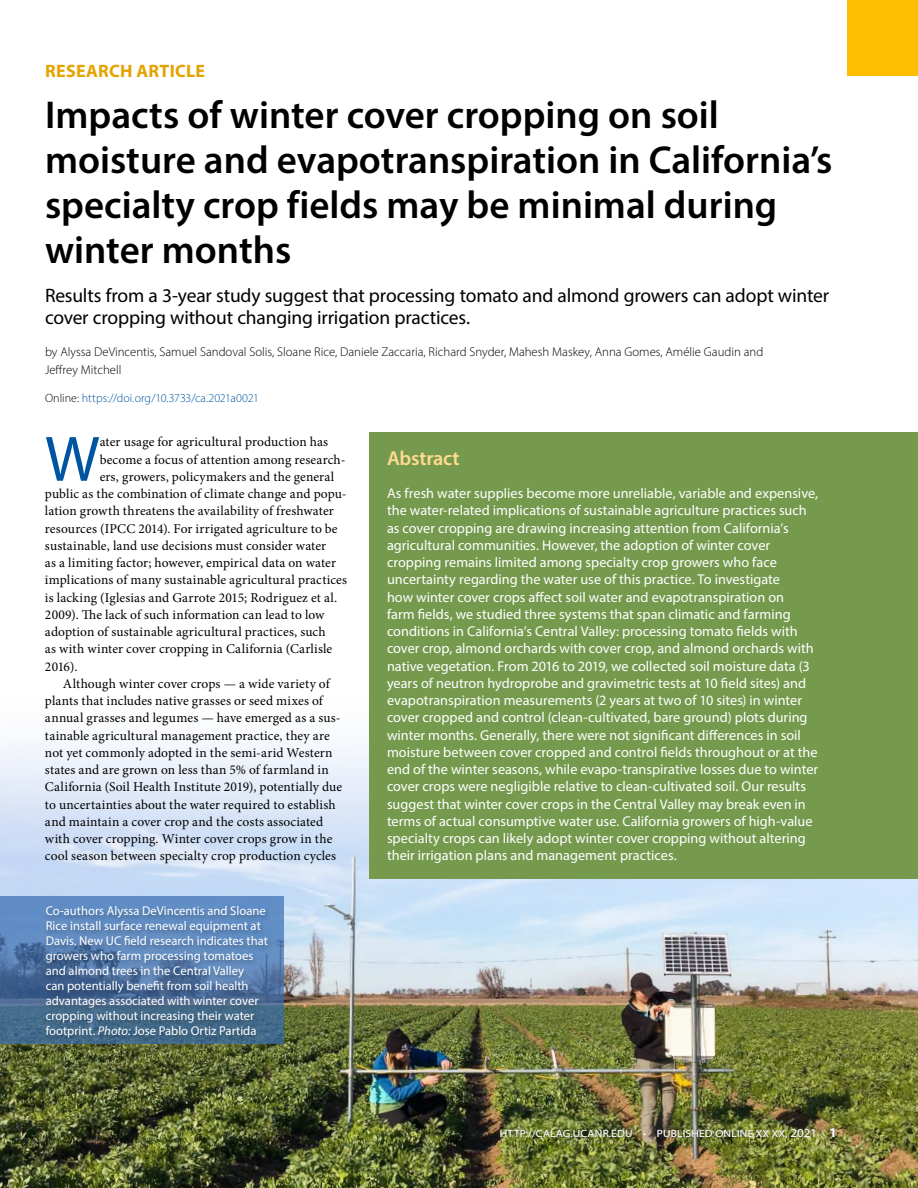
<style>
.page{position:relative;width:918px;height:1188px;background:#fff}
.page>*{position:absolute;margin:0;border:0;box-sizing:border-box;transform-origin:0 0}
.t1{font:64.65px "Myriad Pro";color:#0055a2}
.t2{font:600 39px/45px "Myriad Pro";color:#000}
.t3{font:600 20.25px "Myriad Pro";letter-spacing:-.01em;color:#ffdb8f}
.t4{font:19.5px/22.5px "Myriad Pro";letter-spacing:-.01em;color:#000}
.t5{font:700 18px "Myriad Pro";letter-spacing:.015em;color:#e4a300}
.t6{font:14.25px/17.2px "Myriad Pro";color:#fff}
.t7{font:13.5px "Minion Pro";letter-spacing:.01em;color:#000}
.t8{font:12.75px/15px "Myriad Pro";color:#fff}
.t9{font:300 12.75px/18px "Myriad Pro";color:#000}
.t10{font:300 12px "Myriad Pro";color:#0055a2}
.t11{font:semi-expanded 10.5px "Myriad Pro";letter-spacing:.02em;color:#fff}
.s1{color:#000}
.s2{font-style:italic}
.s3{color:#7e817b}
.s4{font-size:12px;color:#7e817b}
.s5{font-weight:900;font-stretch:normal;font-size:13.5px;color:#000}
</style>
<div class="page">
<img style="left:0;top:743px;width:918px;height:445px">
<svg style="left:0;top:896px;width:284px;height:148px;background:#527aaa"></svg>
<div style="left:43px;top:904px;width:231px;height:141px;background:#000;opacity:.35"></div>
<div style="left:847px;top:0;width:71px;height:76px;background:#fdbd00"></div>
<div style="left:369px;top:432px;width:549px;height:446px;background:#759a4e"></div>
<p class="t5" style="left:45px;top:59px;width:161px">RESEARCH ARTICLE</p>
<h2 class="t2" style="left:45px;top:91px;width:789px">Impacts of winter cover cropping on soil moisture and evapotranspiration in California’s specialty crop fields may be minimal during winter months</h2>
<h3 class="t4" style="left:45px;top:283px;width:786px">Results from a 3-year study suggest that processing tomato and almond growers can adopt winter cover cropping without changing irrigation practices.</h3>
<p class="t9" style="left:45px;top:342px;width:720px">by Alyssa DeVincentis, Samuel Sandoval Solis, Sloane Rice, Daniele Zaccaria, Richard Snyder, Mahesh Maskey, Anna Gomes, Amélie Gaudin and<br>Jeffrey Mitchell</p>
<p class="t10" style="left:45px;top:391px;width:215px"><span class="s1">Online:</span> https://doi.org/10.3733/ca.2021a0021</p>
<h1 class="t1" style="left:45px;top:419px;width:56px">W</h1>
<p class="t7" style="left:100px;top:433px;width:230px">ater usage for agricultural production has</p>
<h3 class="t3" style="left:387px;top:446px;width:74px">Abstract</h3>
<p class="t6" style="left:387px;top:484px;width:433px">As fresh water supplies become more unreliable, variable and expensive, the water-related implications of sustainable agriculture practices such as cover cropping are drawing increasing attention from California’s agricultural communities. However, the adoption of winter cover cropping remains limited among specialty crop growers who face uncertainty regarding the water use of this practice. To investigate<br>how winter cover crops affect soil water and evapotranspiration on<br>farm fields, we studied three systems that span climatic and farming conditions in California’s Central Valley: processing tomato fields with cover crop, almond orchards with cover crop, and almond orchards with native vegetation. From 2016 to 2019, we collected soil moisture data (3 years of neutron hydroprobe and gravimetric tests at 10 field sites) and evapotranspiration measurements (2 years at two of 10 sites) in winter cover cropped and control (clean-cultivated, bare ground) plots during winter months. Generally, there were not significant differences in soil moisture between cover cropped and control fields throughout or at the end of the winter seasons, while evapo-transpirative losses due to winter cover crops were negligible relative to clean-cultivated soil. Our results suggest that winter cover crops in the Central Valley may break even in terms of actual consumptive water use. California growers of high-value specialty crops can likely adopt winter cover cropping without altering their irrigation plans and management practices.</p>
<p class="t7" style="left:100px;top:450px;width:247px">become a focus of attention among research-</p>
<p class="t7" style="left:100px;top:467px;width:236px">ers, growers, policymakers and the general</p>
<p class="t7" style="left:45px;top:485px;width:303px">public as the combination of climate change and popu-</p>
<p class="t7" style="left:45px;top:502px;width:290px">lation growth threatens the availability of freshwater</p>
<p class="t7" style="left:45px;top:519px;width:294px">resources (IPCC 2014). For irrigated agriculture to be</p>
<p class="t7" style="left:45px;top:536px;width:283px">sustainable, land use decisions must consider water</p>
<p class="t7" style="left:45px;top:554px;width:293px">as a limiting factor; however, empirical data on water</p>
<p class="t7" style="left:45px;top:571px;width:304px">implications of many sustainable agricultural practices</p>
<p class="t7" style="left:45px;top:588px;width:294px">is lacking (Iglesias and Garrote 2015; Rodriguez et al.</p>
<p class="t7" style="left:45px;top:605px;width:281px">2009). The lack of such information can lead to low</p>
<p class="t7" style="left:45px;top:623px;width:282px">adoption of sustainable agricultural practices, such</p>
<p class="t7" style="left:45px;top:640px;width:289px">as with winter cover cropping in California (Carlisle</p>
<p class="t7" style="left:45px;top:657px;width:34px">2016).</p>
<p class="t7" style="left:63px;top:674px;width:268px">Although winter cover crops — a wide variety of</p>
<p class="t7" style="left:45px;top:692px;width:279px">plants that includes native grasses or seed mixes of</p>
<p class="t7" style="left:45px;top:709px;width:297px">annual grasses and legumes — have emerged as a sus-</p>
<p class="t7" style="left:45px;top:726px;width:286px">tainable agricultural management practice, they are</p>
<p class="t7" style="left:45px;top:743px;width:289px">not yet commonly adopted in the semi-arid Western</p>
<p class="t7" style="left:45px;top:761px;width:285px">states and are grown on less than 5% of farmland in</p>
<p class="t7" style="left:45px;top:778px;width:299px">California (Soil Health Institute 2019), potentially due</p>
<p class="t7" style="left:45px;top:795px;width:292px">to uncertainties about the water required to establish</p>
<p class="t7" style="left:45px;top:812px;width:280px">and maintain a cover crop and the costs associated</p>
<p class="t7" style="left:45px;top:830px;width:289px">with cover cropping. Winter cover crops grow in the</p>
<p class="t7" style="left:45px;top:847px;width:293px">cool season between specialty crop production cycles</p>
<p class="t8" style="left:46px;top:903px;width:224px">Co-authors Alyssa DeVincentis and Sloane Rice install surface renewal equipment at Davis. New UC field research indicates that growers who farm processing tomatoes and almond trees in the Central Valley<br>can potentially benefit from soil health advantages associated with winter cover cropping without increasing their water footprint. <span class="s2">Photo:</span> Jose Pablo Ortiz Partida</p>
<p class="t11" style="left:500px;top:1127px;width:148px">HTTP://CALAG.UCANR.EDU <span class="s3">•</span></p>
<p class="t11" style="left:657px;top:1127px;width:182px">PUBLISHED ONLINE XX XX<span class="s4">, 2021</span> <span class="s5">1</span></p>
</div>
